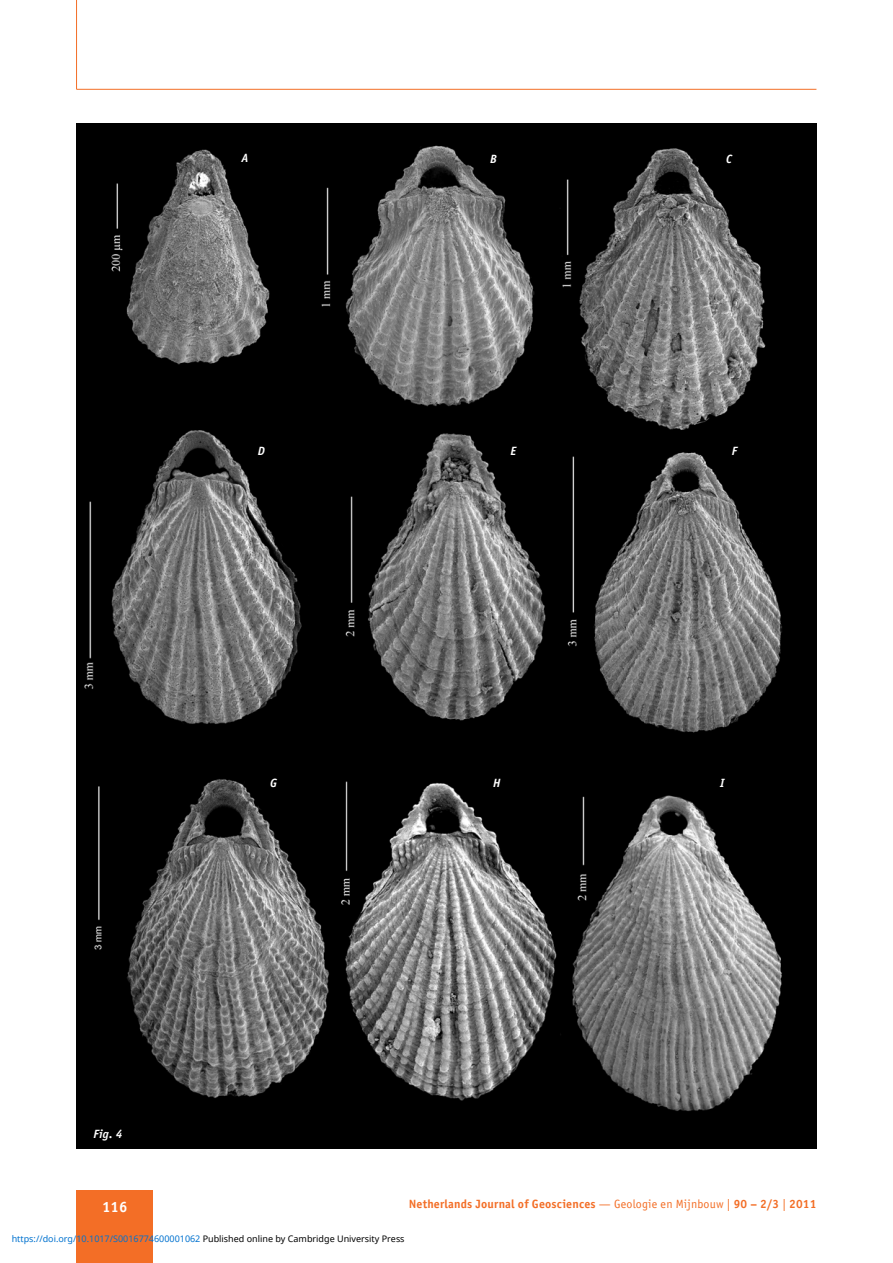
<style>
.page{position:relative;width:893px;height:1263px;background:#fff}
.page>*{position:absolute;margin:0;border:0;box-sizing:border-box;transform-origin:0 0}
.t1{font:15px "Officina Sans Bold ITC";color:#fff}
.t2{font:12px "Officina Sans Bold ITC";letter-spacing:.015em;color:#f36e26}
.t3{font:italic 12px "Officina Sans Bold ITC";color:#fff}
.t4{font:9px "Noto Sans";color:#0172cf}
.s1{font-family:"Officina Sans Book ITC"}
.s2{color:#000}
</style>
<div class="page">
<div style="left:77px;top:1191px;width:76px;height:72px;background:#f36e26"></div>
<hr style="left:77px;top:89px;width:739px;height:1px;background:#f36e26">
<hr style="left:76px;top:0;width:1px;height:89px;background:#f36e26">
<img style="left:77px;top:123px;width:739px;height:1025px">
<h2 class="t3" style="left:242px;top:153px;width:8px">A</h2>
<h2 class="t3" style="left:490px;top:154px;width:8px">B</h2>
<h2 class="t3" style="left:726px;top:154px;width:7px">C</h2>
<h2 class="t3" style="left:258px;top:446px;width:9px">D</h2>
<h2 class="t3" style="left:511px;top:446px;width:8px">E</h2>
<h2 class="t3" style="left:732px;top:446px;width:7px">F</h2>
<h2 class="t3" style="left:94px;top:1129px;width:31px">Fig. 4</h2>
<h2 class="t3" style="left:270px;top:778px;width:8px">G</h2>
<h2 class="t3" style="left:493px;top:778px;width:9px">H</h2>
<h2 class="t3" style="left:720px;top:778px;width:6px">I</h2>
<h1 class="t1" style="left:102px;top:1201px;width:27px">116</h1>
<h2 class="t2" style="left:409px;top:1199px;width:409px">Netherlands Journal of Geosciences <span class="s1">— Geologie en Mijnbouw |</span> 90 – 2/3 <span class="s1">|</span> 2011</h2>
<p class="t4" style="left:12px;top:1232px;width:394px">https://doi.org/10.1017/S0016774600001062 <span class="s2">Published online by Cambridge University Press</span></p>
</div>
